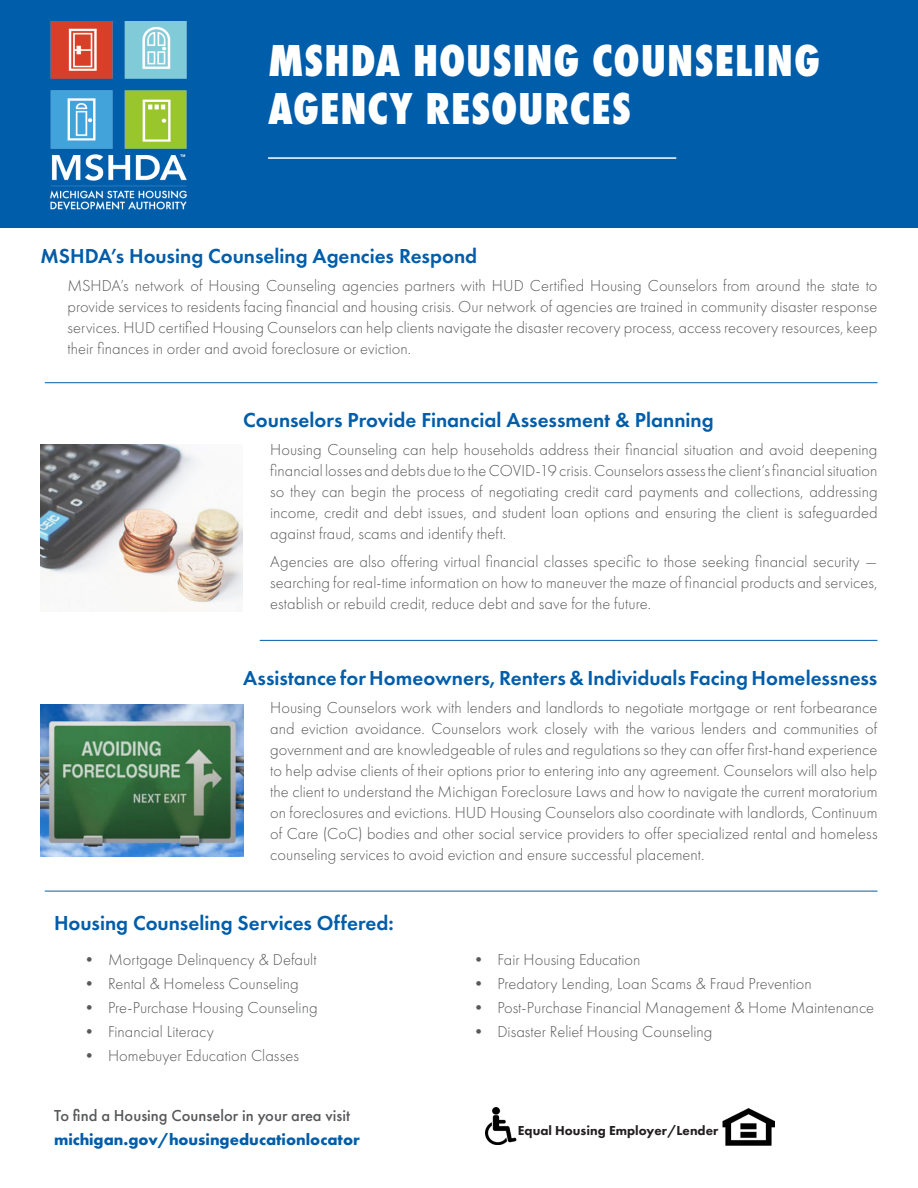
<style>
.page{position:relative;width:918px;height:1188px;background:#fff}
.page>*{position:absolute;margin:0;border:0;box-sizing:border-box;transform-origin:0 0}
.t1{font:800 46.5px/48px "Futura PT Cond";letter-spacing:.02em;color:#fff}
.t2{font:600 21px "Futura PT";color:#005daa}
.t3{font:300 16.5px/21px "Futura PT";color:#57585a;text-align:justify}
.t4{font:500 16.5px "Futura PT";color:#57585a}
.t5{font:700 16.5px "Futura PT";color:#005daa}
.t6{font:800 13.5px "Futura PT";color:#231f20}
</style>
<div class="page">
<img style="left:40px;top:705px;width:203px;height:151px">
<div style="left:0;top:0;width:918px;height:228px;background:#005daa"></div>
<hr style="left:45px;top:382px;width:832px;height:1px;background:#005daa">
<hr style="left:260px;top:640px;width:618px;height:1px;background:#005daa">
<img style="left:51px;top:21px;width:136px;height:188px">
<hr style="left:268px;top:157px;width:408px;height:2px;background:#fff">
<img style="left:40px;top:444px;width:203px;height:159px">
<hr style="left:45px;top:891px;width:832px;height:1px;background:#005daa">
<img style="left:485px;top:1107px;width:32px;height:38px">
<img style="left:722px;top:1108px;width:53px;height:38px">
<p class="t1" style="left:268px;top:36px;width:554px">MSHDA HOUSING COUNSELING<br>AGENCY RESOURCES</p>
<p class="t2" style="left:40px;top:243px;width:438px">MSHDA’s Housing Counseling Agencies Respond</p>
<p class="t3" style="left:68px;top:275px;width:812px">MSHDA’s network of Housing Counseling agencies partners with HUD Certified Housing Counselors from around the state to provide services to residents facing financial and housing crisis. Our network of agencies are trained in community disaster response services. HUD certified Housing Counselors can help clients navigate the disaster recovery process, access recovery resources, keep their finances in order and avoid foreclosure or eviction.</p>
<p class="t2" style="left:243px;top:407px;width:472px">Counselors Provide Financial Assessment &amp; Planning</p>
<p class="t3" style="left:270px;top:439px;width:609px">Housing Counseling can help households address their financial situation and avoid deepening financial losses and debts due to the COVID-19 crisis. Counselors assess the client’s financial situation so they can begin the process of negotiating credit card payments and collections, addressing income, credit and debt issues, and student loan options and ensuring the client is safeguarded against fraud, scams and identify theft.</p>
<p class="t3" style="left:270px;top:551px;width:609px">Agencies are also offering virtual financial classes specific to those seeking financial security — searching for real-time information on how to maneuver the maze of financial products and services, establish or rebuild credit, reduce debt and save for the future.</p>
<p class="t2" style="left:243px;top:665px;width:636px">Assistance for Homeowners, Renters &amp; Individuals Facing Homelessness</p>
<p class="t3" style="left:270px;top:697px;width:609px">Housing Counselors work with lenders and landlords to negotiate mortgage or rent forbearance and eviction avoidance. Counselors work closely with the various lenders and communities of government and are knowledgeable of rules and regulations so they can offer first-hand experience to help advise clients of their options prior to entering into any agreement. Counselors will also help the client to understand the Michigan Foreclosure Laws and how to navigate the current moratorium on foreclosures and evictions. HUD Housing Counselors also coordinate with landlords, Continuum of Care (CoC) bodies and other social service providers to offer specialized rental and homeless counseling services to avoid eviction and ensure successful placement.</p>
<p class="t2" style="left:54px;top:909px;width:341px">Housing Counseling Services Offered:</p>
<p class="t3" style="left:81px;top:949px;width:237px">• Mortgage Delinquency &amp; Default</p>
<p class="t3" style="left:81px;top:973px;width:219px">• Rental &amp; Homeless Counseling</p>
<p class="t3" style="left:81px;top:997px;width:238px">• Pre-Purchase Housing Counseling</p>
<p class="t3" style="left:81px;top:1021px;width:134px">• Financial Literacy</p>
<p class="t3" style="left:81px;top:1045px;width:220px">• Homebuyer Education Classes</p>
<p class="t4" style="left:54px;top:1106px;width:298px">To find a Housing Counselor in your area visit</p>
<p class="t5" style="left:54px;top:1129px;width:307px">michigan.gov/housingeducationlocator</p>
<p class="t3" style="left:470px;top:949px;width:172px">• Fair Housing Education</p>
<p class="t3" style="left:470px;top:973px;width:343px">• Predatory Lending, Loan Scams &amp; Fraud Prevention</p>
<p class="t3" style="left:470px;top:997px;width:405px">• Post-Purchase Financial Management &amp; Home Maintenance</p>
<p class="t3" style="left:470px;top:1021px;width:244px">• Disaster Relief Housing Counseling</p>
<p class="t6" style="left:518px;top:1122px;width:202px">Equal Housing Employer/Lender</p>
</div>
